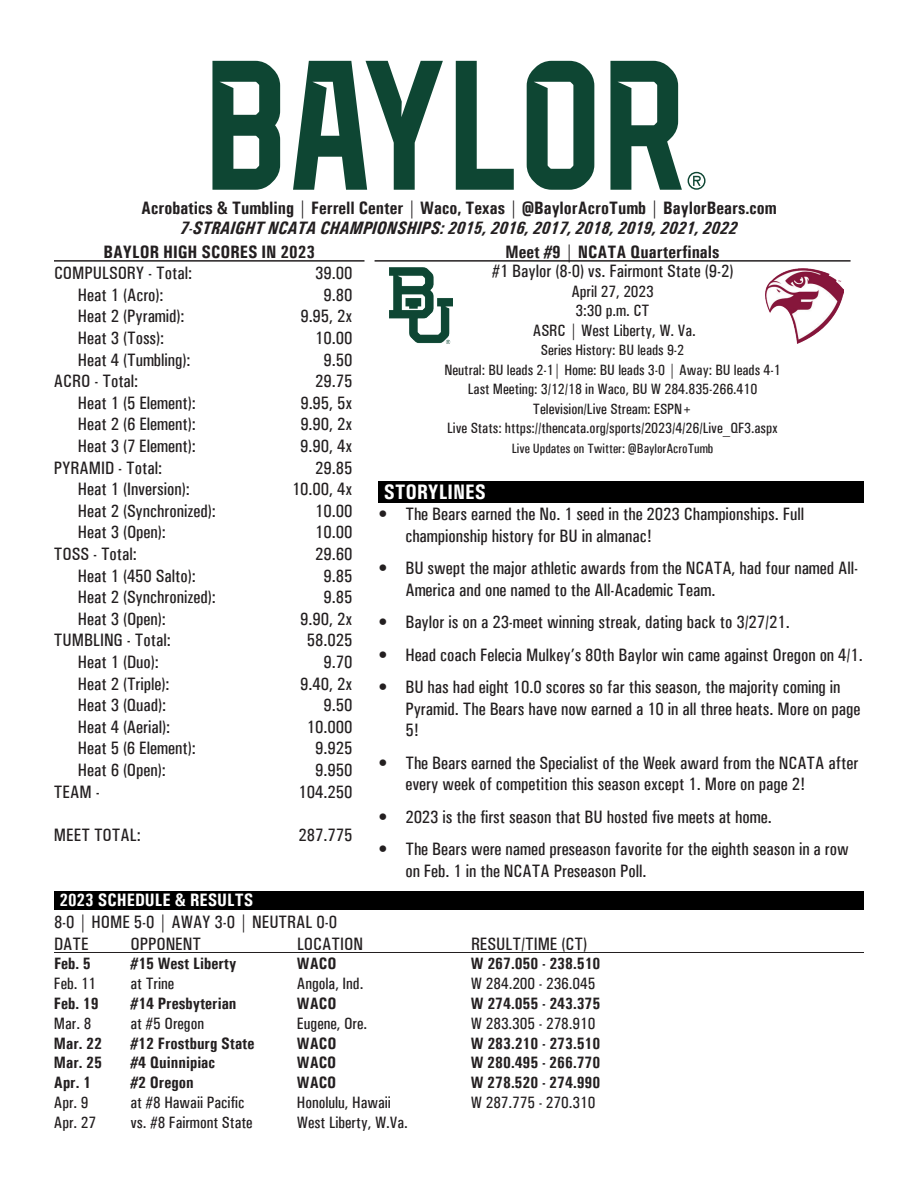
<style>
.page{position:relative;width:918px;height:1188px;background:#fff}
.page>*{position:absolute;margin:0;border:0;box-sizing:border-box;transform-origin:0 0}
.t1{font:700 condensed 21px "Univers";color:#fff}
.t2{font:500 condensed 18px/21.6px "Univers";color:#231f20}
.t3{font:700 condensed 18px "Univers";color:#231f20}
.t4{font:italic 700 condensed 18px "Univers";color:#231f20}
.t5{font:700 condensed 18px "Univers";color:#fff}
.t6{font:500 condensed 16.5px/19.5px "Univers";color:#231f20;text-align:center}
.t7{font:700 condensed 16.5px "Univers";color:#231f20}
.t8{font:500 condensed 15px/19.5px "Univers";color:#231f20;text-align:center}
.t9{font:500 condensed 13.5px "Univers";color:#231f20}
</style>
<div class="page">
<div style="left:54px;top:891px;width:810px;height:19px;background:#000"></div>
<hr style="left:54px;top:952px;width:810px;height:1px;background:#231f20">
<div style="left:378px;top:481px;width:486px;height:22px;background:#000"></div>
<hr style="left:375px;top:260px;width:476px;height:2px;background:#231f20">
<hr style="left:54px;top:260px;width:310px;height:2px;background:#231f20">
<svg style="left:610px;top:61px;width:72px;height:129px"></svg>
<svg style="left:527px;top:61px;width:67px;height:129px"></svg>
<svg style="left:293px;top:61px;width:150px;height:129px"></svg>
<svg style="left:212px;top:61px;width:68px;height:129px"></svg>
<svg style="left:688px;top:172px;width:18px;height:18px"></svg>
<svg style="left:456px;top:61px;width:58px;height:129px"></svg>
<img style="left:390px;top:267px;width:63px;height:77px">
<img style="left:765px;top:268px;width:78px;height:75px">
<p class="t3" style="left:141px;top:197px;width:637px">Acrobatics &amp; Tumbling | Ferrell Center | Waco, Texas | @BaylorAcroTumb | BaylorBears.com</p>
<p class="t4" style="left:180px;top:217px;width:559px">7-STRAIGHT NCATA CHAMPIONSHIPS: 2015, 2016, 2017, 2018, 2019, 2021, 2022</p>
<p class="t3" style="left:103px;top:241px;width:213px">BAYLOR HIGH SCORES IN 2023</p>
<p class="t2" style="left:54px;top:262px;width:140px">COMPULSORY - Total:</p>
<p class="t2" style="left:315px;top:262px;width:39px">39.00</p>
<p class="t2" style="left:78px;top:284px;width:87px">Heat 1 (Acro):</p>
<p class="t2" style="left:324px;top:284px;width:30px">9.80</p>
<p class="t2" style="left:78px;top:306px;width:108px">Heat 2 (Pyramid):</p>
<p class="t2" style="left:300px;top:306px;width:54px">9.95, 2x</p>
<p class="t2" style="left:78px;top:327px;width:88px">Heat 3 (Toss):</p>
<p class="t2" style="left:315px;top:327px;width:39px">10.00</p>
<p class="t2" style="left:78px;top:349px;width:114px">Heat 4 (Tumbling):</p>
<p class="t2" style="left:324px;top:349px;width:30px">9.50</p>
<p class="t2" style="left:54px;top:370px;width:86px">ACRO - Total:</p>
<p class="t2" style="left:315px;top:370px;width:39px">29.75</p>
<p class="t2" style="left:78px;top:392px;width:119px">Heat 1 (5 Element):</p>
<p class="t2" style="left:300px;top:392px;width:54px">9.95, 5x</p>
<p class="t2" style="left:78px;top:414px;width:119px">Heat 2 (6 Element):</p>
<p class="t2" style="left:300px;top:414px;width:54px">9.90, 2x</p>
<p class="t2" style="left:78px;top:435px;width:119px">Heat 3 (7 Element):</p>
<p class="t2" style="left:300px;top:435px;width:54px">9.90, 4x</p>
<p class="t2" style="left:54px;top:457px;width:110px">PYRAMID - Total:</p>
<p class="t2" style="left:315px;top:457px;width:39px">29.85</p>
<p class="t2" style="left:78px;top:478px;width:113px">Heat 1 (Inversion):</p>
<p class="t2" style="left:292px;top:478px;width:62px">10.00, 4x</p>
<p class="t2" style="left:78px;top:500px;width:139px">Heat 2 (Synchronized):</p>
<p class="t2" style="left:315px;top:500px;width:39px">10.00</p>
<p class="t2" style="left:78px;top:522px;width:89px">Heat 3 (Open):</p>
<p class="t2" style="left:315px;top:522px;width:39px">10.00</p>
<p class="t2" style="left:54px;top:543px;width:84px">TOSS - Total:</p>
<p class="t2" style="left:315px;top:543px;width:39px">29.60</p>
<p class="t2" style="left:78px;top:565px;width:119px">Heat 1 (450 Salto):</p>
<p class="t2" style="left:324px;top:565px;width:30px">9.85</p>
<p class="t2" style="left:78px;top:586px;width:139px">Heat 2 (Synchronized):</p>
<p class="t2" style="left:324px;top:586px;width:30px">9.85</p>
<p class="t2" style="left:78px;top:608px;width:89px">Heat 3 (Open):</p>
<p class="t2" style="left:300px;top:608px;width:54px">9.90, 2x</p>
<p class="t2" style="left:54px;top:630px;width:118px">TUMBLING - Total:</p>
<p class="t2" style="left:307px;top:630px;width:47px">58.025</p>
<p class="t2" style="left:78px;top:651px;width:82px">Heat 1 (Duo):</p>
<p class="t2" style="left:324px;top:651px;width:30px">9.70</p>
<p class="t2" style="left:78px;top:673px;width:93px">Heat 2 (Triple):</p>
<p class="t2" style="left:300px;top:673px;width:54px">9.40, 2x</p>
<p class="t2" style="left:78px;top:694px;width:90px">Heat 3 (Quad):</p>
<p class="t2" style="left:324px;top:694px;width:30px">9.50</p>
<p class="t2" style="left:78px;top:716px;width:94px">Heat 4 (Aerial):</p>
<p class="t2" style="left:307px;top:716px;width:47px">10.000</p>
<p class="t2" style="left:78px;top:738px;width:119px">Heat 5 (6 Element):</p>
<p class="t2" style="left:315px;top:738px;width:39px">9.925</p>
<p class="t2" style="left:78px;top:759px;width:89px">Heat 6 (Open):</p>
<p class="t2" style="left:315px;top:759px;width:39px">9.950</p>
<p class="t2" style="left:54px;top:781px;width:47px">TEAM -</p>
<p class="t2" style="left:299px;top:781px;width:55px">104.250</p>
<p class="t2" style="left:54px;top:824px;width:88px">MEET TOTAL:</p>
<p class="t2" style="left:299px;top:824px;width:55px">287.775</p>
<p class="t3" style="left:506px;top:241px;width:216px">Meet #9 | NCATA Quarterfinals</p>
<p class="t2" style="left:492px;top:260px;width:243px">#1 Baylor (8-0) vs. Fairmont State (9-2)</p>
<p class="t6" style="left:533px;top:281px;width:165px">April 27, 2023<br>3:30 p.m. CT<br>ASRC | West Liberty, W. Va.</p>
<p class="t8" style="left:444px;top:340px;width:338px">Series History: BU leads 9-2<br>Neutral: BU leads 2-1| Home: BU leads 3-0 | Away: BU leads 4-1<br>Last Meeting: 3/12/18 in Waco, BU W 284.835-266.410<br>Television/Live Stream: ESPN+<br>Live Stats: https://thencata.org/sports/2023/4/26/Live_QF3.aspx</p>
<p class="t9" style="left:512px;top:440px;width:203px">Live Updates on Twitter: @BaylorAcroTumb</p>
<p class="t1" style="left:384px;top:479px;width:104px">STORYLINES</p>
<p class="t2" style="left:405px;top:503px;width:400px;text-indent:-27px">• The Bears earned the No. 1 seed in the 2023 Championships. Full championship history for BU in almanac!</p>
<p class="t2" style="left:405px;top:557px;width:454px;text-indent:-27px">• BU swept the major athletic awards from the NCATA, had four named All-<br>America and one named to the All-Academic Team.</p>
<p class="t2" style="left:378px;top:611px;width:413px">• Baylor is on a 23-meet winning streak, dating back to 3/27/21.</p>
<p class="t2" style="left:378px;top:644px;width:486px">• Head coach Felecia Mulkey’s 80th Baylor win came against Oregon on 4/1.</p>
<p class="t2" style="left:405px;top:676px;width:457px;text-indent:-27px">• BU has had eight 10.0 scores so far this season, the majority coming in<br>Pyramid. The Bears have now earned a 10 in all three heats. More on page<br>5!</p>
<p class="t2" style="left:405px;top:752px;width:455px;text-indent:-27px">• The Bears earned the Specialist of the Week award from the NCATA after every week of competition this season except 1. More on page 2!</p>
<p class="t2" style="left:378px;top:806px;width:395px">• 2023 is the first season that BU hosted five meets at home.</p>
<p class="t2" style="left:405px;top:838px;width:445px;text-indent:-27px">• The Bears were named preseason favorite for the eighth season in a row on Feb. 1 in the NCATA Preseason Poll.</p>
<p class="t5" style="left:59px;top:889px;width:196px">2023 SCHEDULE &amp; RESULTS</p>
<p class="t2" style="left:54px;top:911px;width:285px">8-0 | HOME 5-0 | AWAY 3-0 | NEUTRAL 0-0<br>DATE</p>
<p class="t2" style="left:130px;top:933px;width:72px">OPPONENT</p>
<p class="t2" style="left:297px;top:933px;width:68px">LOCATION</p>
<p class="t2" style="left:471px;top:933px;width:118px">RESULT/TIME (CT)</p>
<p class="t7" style="left:54px;top:954px;width:38px">Feb. 5</p>
<p class="t7" style="left:130px;top:954px;width:107px">#15 West Liberty</p>
<p class="t7" style="left:297px;top:954px;width:41px">WACO</p>
<p class="t7" style="left:471px;top:954px;width:131px">W 267.050 - 238.510</p>
<p class="t6" style="left:54px;top:974px;width:44px">Feb. 11</p>
<p class="t6" style="left:130px;top:974px;width:45px">at Trine</p>
<p class="t6" style="left:297px;top:974px;width:68px">Angola, Ind.</p>
<p class="t6" style="left:471px;top:974px;width:126px">W 284.200 - 236.045</p>
<p class="t7" style="left:54px;top:993px;width:46px">Feb. 19</p>
<p class="t7" style="left:130px;top:993px;width:108px">#14 Presbyterian</p>
<p class="t7" style="left:297px;top:993px;width:41px">WACO</p>
<p class="t7" style="left:471px;top:993px;width:131px">W 274.055 - 243.375</p>
<p class="t6" style="left:54px;top:1013px;width:39px">Mar. 8</p>
<p class="t6" style="left:130px;top:1013px;width:75px">at #5 Oregon</p>
<p class="t6" style="left:297px;top:1013px;width:72px">Eugene, Ore.</p>
<p class="t6" style="left:471px;top:1013px;width:126px">W 283.305 - 278.910</p>
<p class="t7" style="left:54px;top:1033px;width:50px">Mar. 22</p>
<p class="t7" style="left:130px;top:1033px;width:126px">#12 Frostburg State</p>
<p class="t7" style="left:297px;top:1033px;width:41px">WACO</p>
<p class="t7" style="left:471px;top:1033px;width:131px">W 283.210 - 273.510</p>
<p class="t7" style="left:54px;top:1053px;width:50px">Mar. 25</p>
<p class="t7" style="left:130px;top:1053px;width:86px">#4 Quinnipiac</p>
<p class="t7" style="left:297px;top:1053px;width:41px">WACO</p>
<p class="t7" style="left:471px;top:1053px;width:131px">W 280.495 - 266.770</p>
<p class="t7" style="left:54px;top:1073px;width:39px">Apr. 1</p>
<p class="t7" style="left:130px;top:1073px;width:65px">#2 Oregon</p>
<p class="t7" style="left:297px;top:1073px;width:41px">WACO</p>
<p class="t7" style="left:471px;top:1073px;width:131px">W 278.520 - 274.990</p>
<p class="t6" style="left:54px;top:1093px;width:36px">Apr. 9</p>
<p class="t6" style="left:130px;top:1093px;width:116px">at #8 Hawaii Pacific</p>
<p class="t6" style="left:297px;top:1093px;width:96px">Honolulu, Hawaii</p>
<p class="t6" style="left:471px;top:1093px;width:126px">W 287.775 - 270.310</p>
<p class="t6" style="left:54px;top:1112px;width:44px">Apr. 27</p>
<p class="t6" style="left:130px;top:1112px;width:124px">vs. #8 Fairmont State</p>
<p class="t6" style="left:297px;top:1112px;width:113px">West Liberty, W.Va.</p>
</div>
